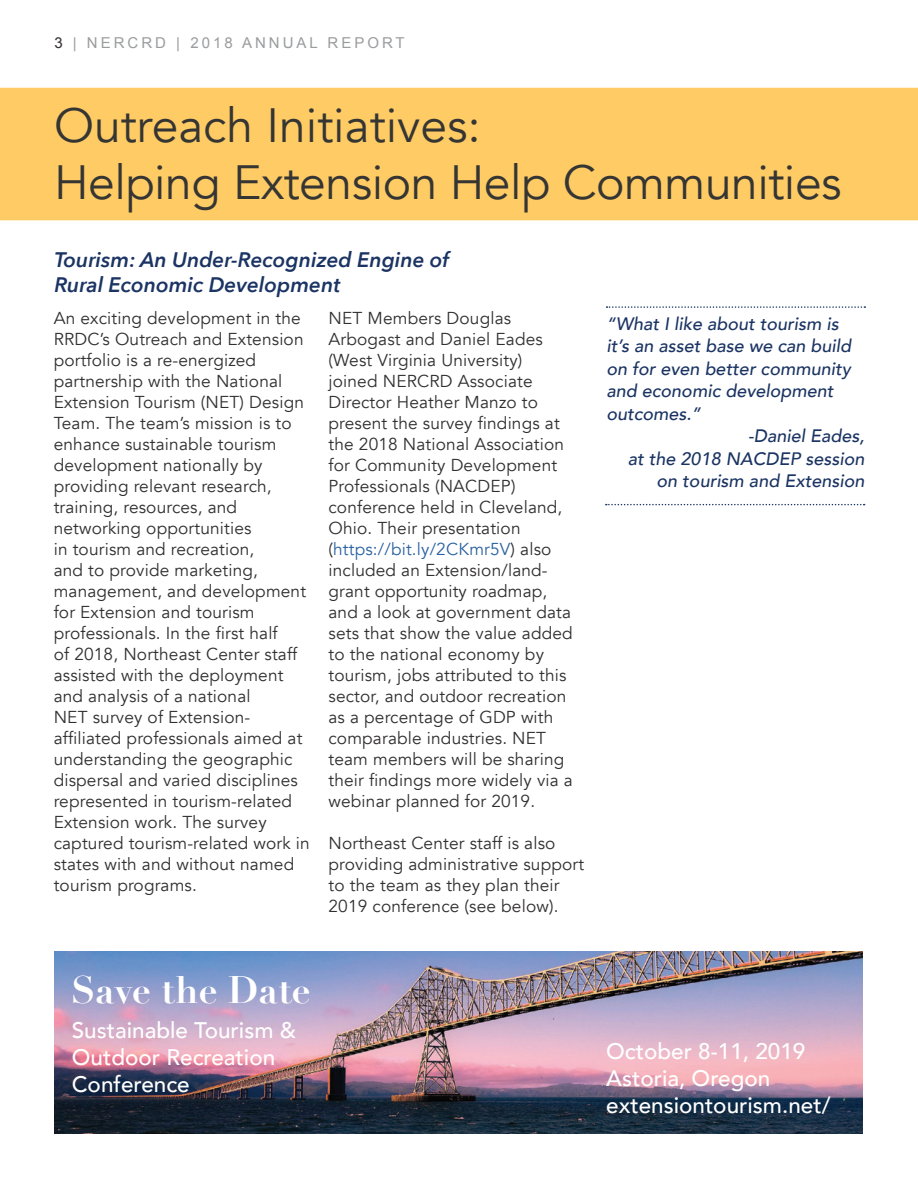
<style>
.page{position:relative;width:918px;height:1188px;background:#fff}
.page>*{position:absolute;margin:0;border:0;box-sizing:border-box;transform-origin:0 0}
.Master_Heading{font:48px/57.6px "Avenir";letter-spacing:-.01em;color:#353534}
.project_update_headi{font:700 37.5px "Didot";color:#fff}
.project_update_headi-2{font:500 22.5px/27px "Avenir";color:#fff}
.Smaller_headlines_or{font:italic 600 21px "Avenir Next";color:#1b3463}
.Smaller_headlines_or-2{font:italic 500 18px/22.5px "Avenir";color:#1b3463}
.t1{font:17.25px/21px "Avenir";letter-spacing:.01em;color:#312f30}
.t2{font:15px "Arial";letter-spacing:.2em;color:#9a9c9e}
.s1{color:#322c2e}
.s2{color:#2b62a1}
</style>
<div class="page">
<img style="left:54px;top:952px;width:809px;height:182px">
<div style="left:0;top:88px;width:918px;height:132px;background:#fecb64"></div>
<svg style="left:607px;top:306px;width:258px;height:2px"></svg>
<svg style="left:606px;top:504px;width:259px;height:1px"></svg>
<p class="t2" style="left:54px;top:33px;width:352px"><span class="s1">3</span> | NERCRD | 2018 ANNUAL REPORT</p>
<p class="Master_Heading" style="left:54px;top:97px;width:789px">Outreach Initiatives:<br>Helping Extension Help Communities</p>
<p class="Smaller_headlines_or" style="left:54px;top:242px;width:396px">Tourism: An Under-Recognized Engine of</p>
<p class="Smaller_headlines_or" style="left:54px;top:267px;width:288px">Rural Economic Development</p>
<p class="t1" style="left:54px;top:307px;width:258px">An exciting development in the<br>RRDC’s Outreach and Extension portfolio is a re-energized partnership with the National<br>Extension Tourism (NET) Design<br>Team. The team’s mission is to enhance sustainable tourism development nationally by providing relevant research, training, resources, and networking opportunities<br>in tourism and recreation,<br>and to provide marketing, management, and development for Extension and tourism professionals. In the first half<br>of 2018, Northeast Center staff assisted with the deployment and analysis of a national<br>NET survey of Extension&shy;affiliated professionals aimed at understanding the geographic dispersal and varied disciplines represented in tourism-related<br>Extension work. The survey captured tourism-related work in states with and without named tourism programs.</p>
<p class="t1" style="left:329px;top:307px;width:246px">NET Members Douglas<br>Arbogast and Daniel Eades (West Virginia University) joined NERCRD Associate<br>Director Heather Manzo to present the survey findings at the 2018 National Association for Community Development<br>Professionals (NACDEP) conference held in Cleveland,<br>Ohio. Their presentation (<span class="s2">https://bit.ly/2CKmr5V</span>) also included an Extension/land&shy;grant opportunity roadmap, and a look at government data sets that show the value added to the national economy by tourism, jobs attributed to this sector, and outdoor recreation as a percentage of GDP with comparable industries. NET team members will be sharing their findings more widely via a webinar planned for 2019.</p>
<p class="t1" style="left:329px;top:832px;width:257px">Northeast Center staff is also providing administrative support to the team as they plan their<br>2019 conference (see below).</p>
<p class="Smaller_headlines_or-2" style="left:607px;top:313px;width:246px">“What I like about tourism is it’s an asset base we can build on for even better community and economic development outcomes.”</p>
<p class="Smaller_headlines_or-2" style="left:628px;top:425px;width:238px;text-align:right">-Daniel Eades,<br>at the 2018 NACDEP session on tourism and Extension</p>
<p class="project_update_headi" style="left:71px;top:966px;width:241px">Save the Date</p>
<p class="project_update_headi-2" style="left:72px;top:1015px;width:226px">Sustainable Tourism &amp;<br>Outdoor Recreation<br>Conference</p>
<p class="project_update_headi-2" style="left:606px;top:1037px;width:226px">October 8-11, 2019<br>Astoria, Oregon extensiontourism.net/</p>
</div>
